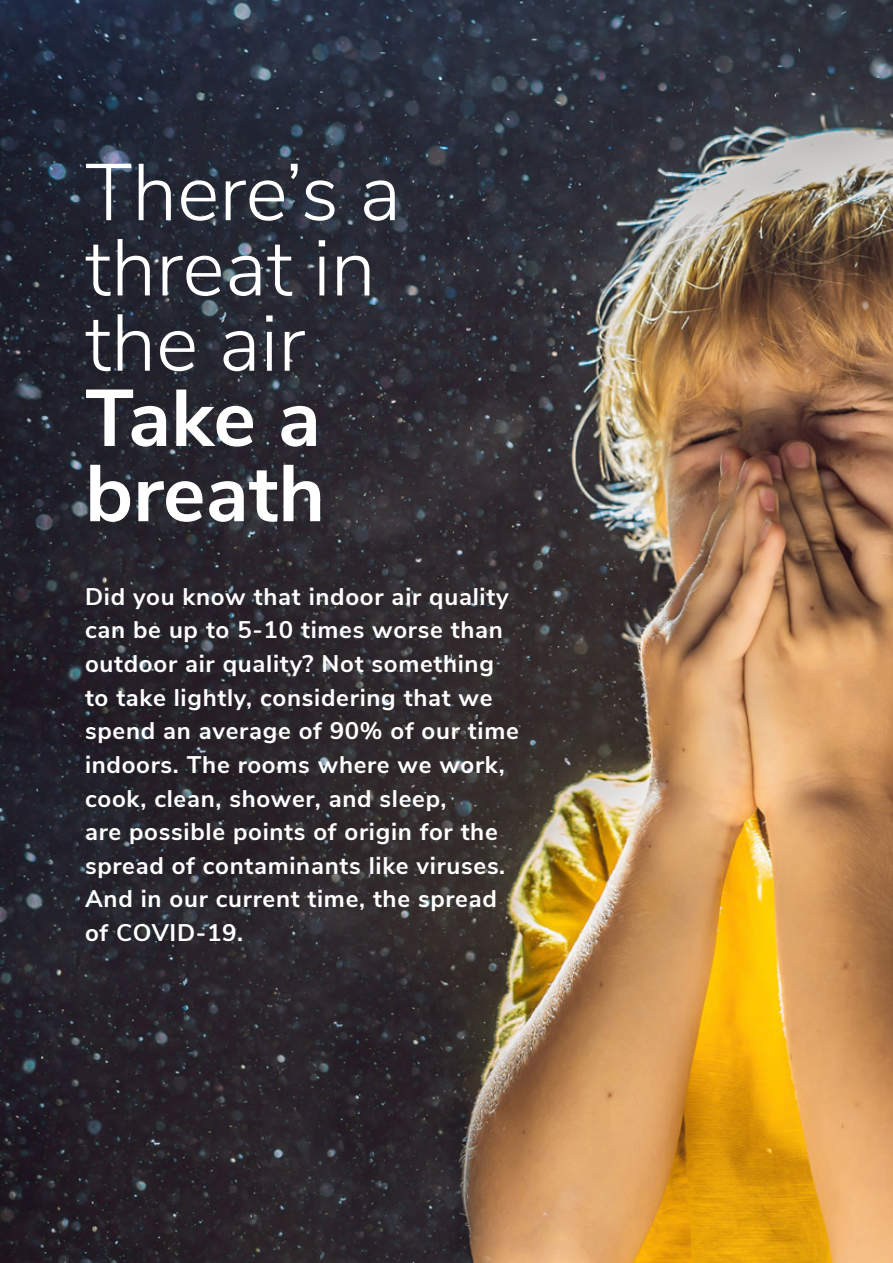
<style>
.page{position:relative;width:893px;height:1263px;background:#fff}
.page>*{position:absolute;margin:0;border:0;box-sizing:border-box;transform-origin:0 0}
.t1{font:300 80.1px/75.3px "Nunito Sans";color:#fff}
.t2{font:700 80.1px/75.3px "Nunito Sans";color:#fff}
.t3{font:700 24px/33.6px "Nunito Sans";letter-spacing:.03em;color:#fff}
</style>
<div class="page">
<img style="left:0;top:0;width:893px;height:1263px">
<h1 class="t1" style="left:85px;top:150px;width:318px">There’s a threat in the air</h1>
<h1 class="t2" style="left:85px;top:376px;width:242px">Take a breath</h1>
<p class="t3" style="left:85px;top:578px;width:435px">Did you know that indoor air quality can be up to 5-10 times worse than outdoor air quality? Not something to take lightly, considering that we spend an average of 90% of our time indoors. The rooms where we work, cook, clean, shower, and sleep,<br>are possible points of origin for the spread of contaminants like viruses.<br>And in our current time, the spread of COVID-19.</p>
</div>
